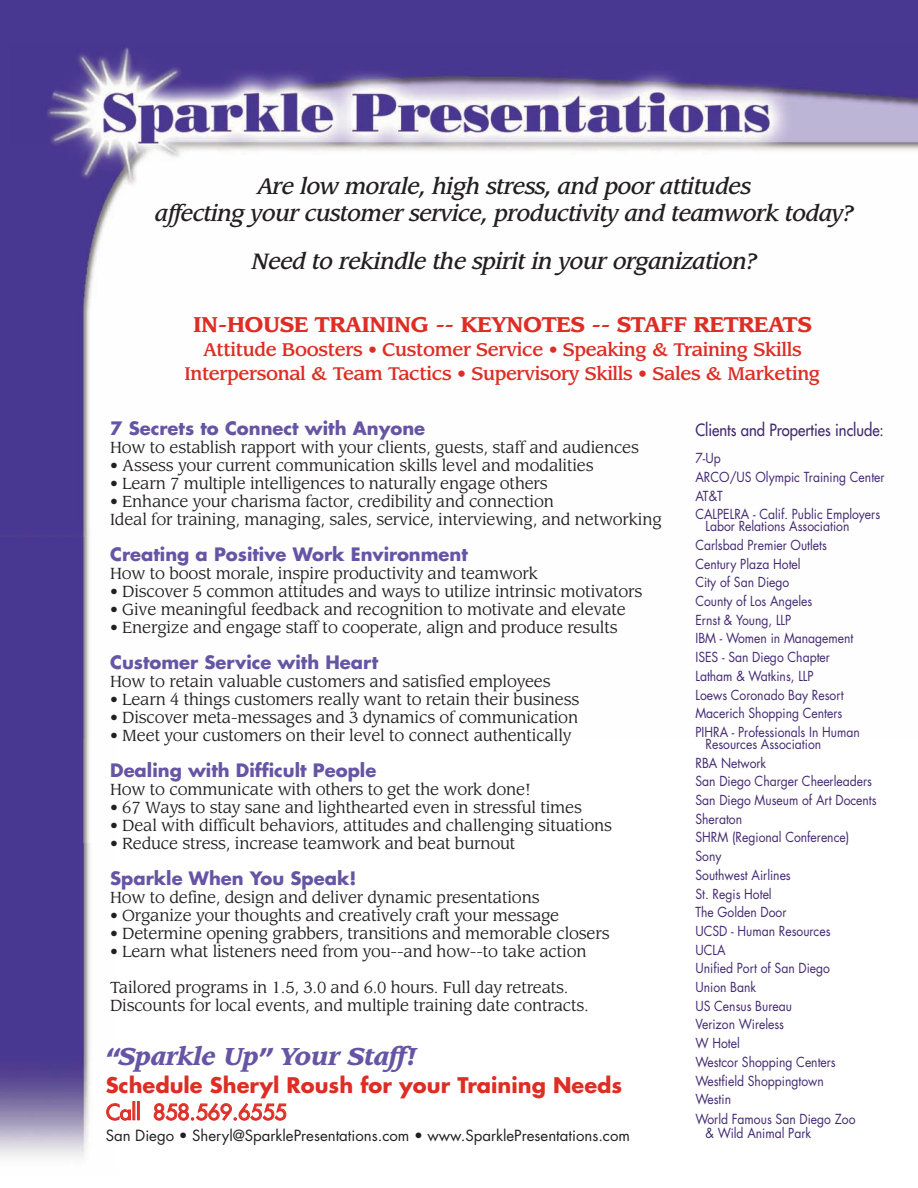
<style>
.page{position:relative;width:918px;height:1188px;background:#fff}
.page>*{position:absolute;margin:0;border:0;box-sizing:border-box;transform-origin:0 0}
.t1{font:italic 900 24px "Leawood";letter-spacing:-.025em;color:#6655a4}
.t2{font:italic 500 21.75px/27px "Leawood";letter-spacing:-.02em;color:#231f20;text-align:center}
.t3{font:700 21px "Leawood";letter-spacing:-.02em;color:#dd2e25}
.t4{font:700 21px "Futura";color:#dd2e25}
.t5{font:500 21px "Futura";letter-spacing:-.005em;color:#dd2e25}
.t6{font:700 18px "Futura";color:#6655a4}
.t7{font:500 18px/24px "Leawood";letter-spacing:-.02em;color:#dd2e25;text-align:center}
.t8{font:500 16.5px "Futura";color:#422971;scale:.9 1}
.t9{font:15.75px/18px "Leawood";letter-spacing:-.01em;color:#231f20}
.t10{font:15px "Futura";color:#231f20}
.t11{font:13.5px/18.8px "Futura";color:#422971;scale:.9 1}
</style>
<div class="page">
<img style="left:0;top:0;width:918px;height:538px">
<img style="left:0;top:538px;width:90px;height:202px">
<img style="left:0;top:740px;width:90px;height:103px">
<img style="left:0;top:843px;width:90px;height:315px">
<h2 class="t2" style="left:155px;top:175px;width:700px">Are low morale, high stress, and poor attitudes<br>affecting your customer service, productivity and teamwork today?</h2>
<h2 class="t2" style="left:252px;top:250px;width:507px">Need to rekindle the spirit in your organization?</h2>
<h3 class="t3" style="left:193px;top:316px;width:620px">IN-HOUSE TRAINING -- KEYNOTES -- STAFF RETREATS</h3>
<p class="t7" style="left:184px;top:340px;width:637px">Attitude Boosters • Customer Service • Speaking &amp; Training Skills<br>Interpersonal &amp; Team Tactics • Supervisory Skills • Sales &amp; Marketing</p>
<p class="t6" style="left:110px;top:420px;width:317px">7 Secrets to Connect with Anyone</p>
<p class="t9" style="left:110px;top:440px;width:530px">How to establish rapport with your clients, guests, staff and audiences</p>
<p class="t9" style="left:110px;top:458px;width:485px">• Assess your current communication skills level and modalities</p>
<p class="t9" style="left:110px;top:476px;width:439px">• Learn 7 multiple intelligences to naturally engage others</p>
<p class="t9" style="left:110px;top:494px;width:553px">• Enhance your charisma factor, credibility and connection<br>Ideal for training, managing, sales, service, interviewing, and networking</p>
<p class="t6" style="left:110px;top:546px;width:359px">Creating a Positive Work Environment</p>
<p class="t9" style="left:110px;top:566px;width:430px">How to boost morale, inspire productivity and teamwork</p>
<p class="t9" style="left:110px;top:584px;width:534px">• Discover 5 common attitudes and ways to utilize intrinsic motivators</p>
<p class="t9" style="left:110px;top:602px;width:517px">• Give meaningful feedback and recognition to motivate and elevate</p>
<p class="t9" style="left:110px;top:620px;width:509px">• Energize and engage staff to cooperate, align and produce results</p>
<p class="t6" style="left:110px;top:654px;width:270px">Customer Service with Heart</p>
<p class="t9" style="left:110px;top:674px;width:442px">How to retain valuable customers and satisfied employees</p>
<p class="t9" style="left:110px;top:692px;width:471px">• Learn 4 things customers really want to retain their business</p>
<p class="t9" style="left:110px;top:710px;width:470px">• Discover meta-messages and 3 dynamics of communication</p>
<p class="t9" style="left:110px;top:728px;width:463px">• Meet your customers on their level to connect authentically</p>
<p class="t6" style="left:110px;top:762px;width:268px">Dealing with Difficult People</p>
<p class="t9" style="left:110px;top:782px;width:423px">How to communicate with others to get the work done!</p>
<p class="t9" style="left:110px;top:800px;width:473px">• 67 Ways to stay sane and lighthearted even in stressful times</p>
<p class="t9" style="left:110px;top:818px;width:503px">• Deal with difficult behaviors, attitudes and challenging situations</p>
<p class="t9" style="left:110px;top:836px;width:407px">• Reduce stress, increase teamwork and beat burnout</p>
<p class="t6" style="left:110px;top:870px;width:248px">Sparkle When You Speak!</p>
<p class="t9" style="left:110px;top:890px;width:431px">How to define, design and deliver dynamic presentations</p>
<p class="t9" style="left:110px;top:908px;width:451px">• Organize your thoughts and creatively craft your message</p>
<p class="t9" style="left:110px;top:926px;width:501px">• Determine opening grabbers, transitions and memorable closers</p>
<p class="t9" style="left:110px;top:944px;width:478px">• Learn what listeners need from you--and how--to take action</p>
<p class="t9" style="left:110px;top:980px;width:480px">Tailored programs in 1.5, 3.0 and 6.0 hours. Full day retreats.<br>Discounts for local events, and multiple training date contracts.</p>
<h1 class="t1" style="left:106px;top:1046px;width:314px">“Sparkle Up” Your Staff!</h1>
<h3 class="t4" style="left:106px;top:1076px;width:518px">Schedule Sheryl Roush for your Training Needs</h3>
<h3 class="t5" style="left:106px;top:1100px;width:182px">Call 858.569.6555</h3>
<p class="t10" style="left:106px;top:1129px;width:526px">San Diego • Sheryl@SparklePresentations.com • www.SparklePresentations.com</p>
<p class="t8" style="left:695px;top:421px;width:211px">Clients and Properties include:</p>
<p class="t11" style="left:695px;top:450px;width:212px">7-Up<br>ARCO/US Olympic Training Center<br>AT&amp;T<br>CALPELRA - Calif. Public Employers</p>
<p class="t11" style="left:695px;top:518px;width:184px;text-indent:10px">Labor Relations Association<br>Carlsbad Premier Outlets<br>Century Plaza Hotel<br>City of San Diego<br>County of Los Angeles<br>Ernst &amp; Young, LLP<br>IBM - Women in Management<br>ISES - San Diego Chapter<br>Latham &amp; Watkins, LLP<br>Loews Coronado Bay Resort<br>Macerich Shopping Centers<br>PIHRA - Professionals In Human</p>
<p class="t11" style="left:695px;top:736px;width:203px;text-indent:10px">Resources Association<br>RBA Network<br>San Diego Charger Cheerleaders<br>San Diego Museum of Art Docents<br>Sheraton<br>SHRM (Regional Conference)<br>Sony<br>Southwest Airlines<br>St. Regis Hotel<br>The Golden Door<br>UCSD - Human Resources<br>UCLA<br>Unified Port of San Diego<br>Union Bank<br>US Census Bureau<br>Verizon Wireless<br>W Hotel<br>Westcor Shopping Centers<br>Westfield Shoppingtown<br>Westin</p>
<p class="t11" style="left:706px;top:1114px;width:168px;line-height:13.5px;text-indent:-10px">World Famous San Diego Zoo &amp; Wild Animal Park</p>
</div>
